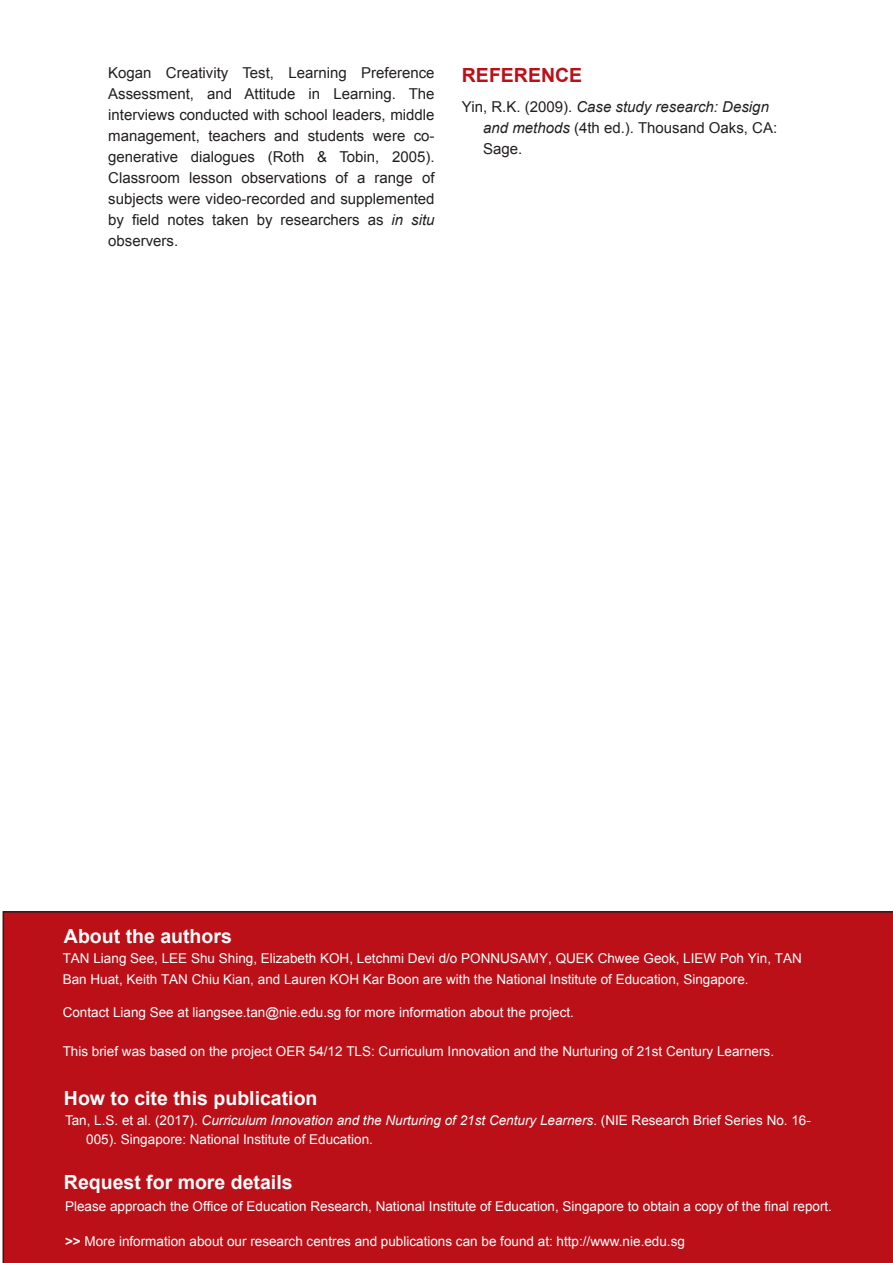
<style>
.page{position:relative;width:893px;height:1263px;background:#fff}
.page>*{position:absolute;margin:0;border:0;box-sizing:border-box;transform-origin:0 0}
.t1{font:700 19.5px "Arial";color:#fff}
.t2{font:700 19.5px "Arial";color:#bb1018}
.t3{font:15px/21px "Arial";color:#231f20;text-align:justify}
.t4{font:13.5px/21px "Arial";color:#fff}
.s1{font-style:italic}
.s2{font-weight:700}
</style>
<div class="page">
<div style="left:3px;top:911px;width:890px;height:352px;background:#bb1018"></div>
<p class="t3" style="left:108px;top:63px;width:328px">Kogan Creativity Test, Learning Preference Assessment, and Attitude in Learning. The interviews conducted with school leaders, middle management, teachers and students were co&shy;generative dialogues (Roth &amp; Tobin, 2005).<br>Classroom lesson observations of a range of subjects were video-recorded and supplemented by field notes taken by researchers as <span class="s1">in situ </span>observers.</p>
<h1 class="t2" style="left:462px;top:62px;width:122px">Reference</h1>
<p class="t3" style="left:483px;top:96px;width:296px;text-align:left;text-indent:-21px">Yin, R.K. (2009). <span class="s1">Case study research: Design and methods</span> (4th ed.). Thousand Oaks, CA:<br>Sage.</p>
<h1 class="t1" style="left:64px;top:923px;width:169px">About the authors</h1>
<p class="t4" style="left:63px;top:947px;width:741px">TAN Liang See, LEE Shu Shing, Elizabeth KOH, Letchmi Devi d/o PONNUSAMY, QUEK Chwee Geok, LIEW Poh Yin, TAN<br>Ban Huat, Keith TAN Chiu Kian, and Lauren KOH Kar Boon are with the National Institute of Education, Singapore.</p>
<p class="t4" style="left:63px;top:1002px;width:513px">Contact Liang See at liangsee.tan@nie.edu.sg for more information about the project.</p>
<p class="t4" style="left:63px;top:1041px;width:713px">This brief was based on the project OER 54/12 TLS: Curriculum Innovation and the Nurturing of 21st Century Learners.</p>
<h1 class="t1" style="left:64px;top:1085px;width:255px">How to cite this publication</h1>
<p class="t4" style="left:86px;top:1110px;width:726px;line-height:19.5px;text-indent:-21px">Tan, L.S. et al. (2017). <span class="s1">Curriculum Innovation and the Nurturing of 21st Century Learners</span>. (NIE Research Brief Series No. 16-<br>005). Singapore: National Institute of Education.</p>
<h1 class="t1" style="left:64px;top:1169px;width:230px">Request for more details</h1>
<p class="t4" style="left:65px;top:1196px;width:768px">Please approach the Office of Education Research, National Institute of Education, Singapore to obtain a copy of the final report.</p>
<p class="t4" style="left:65px;top:1231px;width:621px"><span class="s2">&gt;&gt;</span> More information about our research centres and publications can be found at: http://www.nie.edu.sg</p>
</div>
